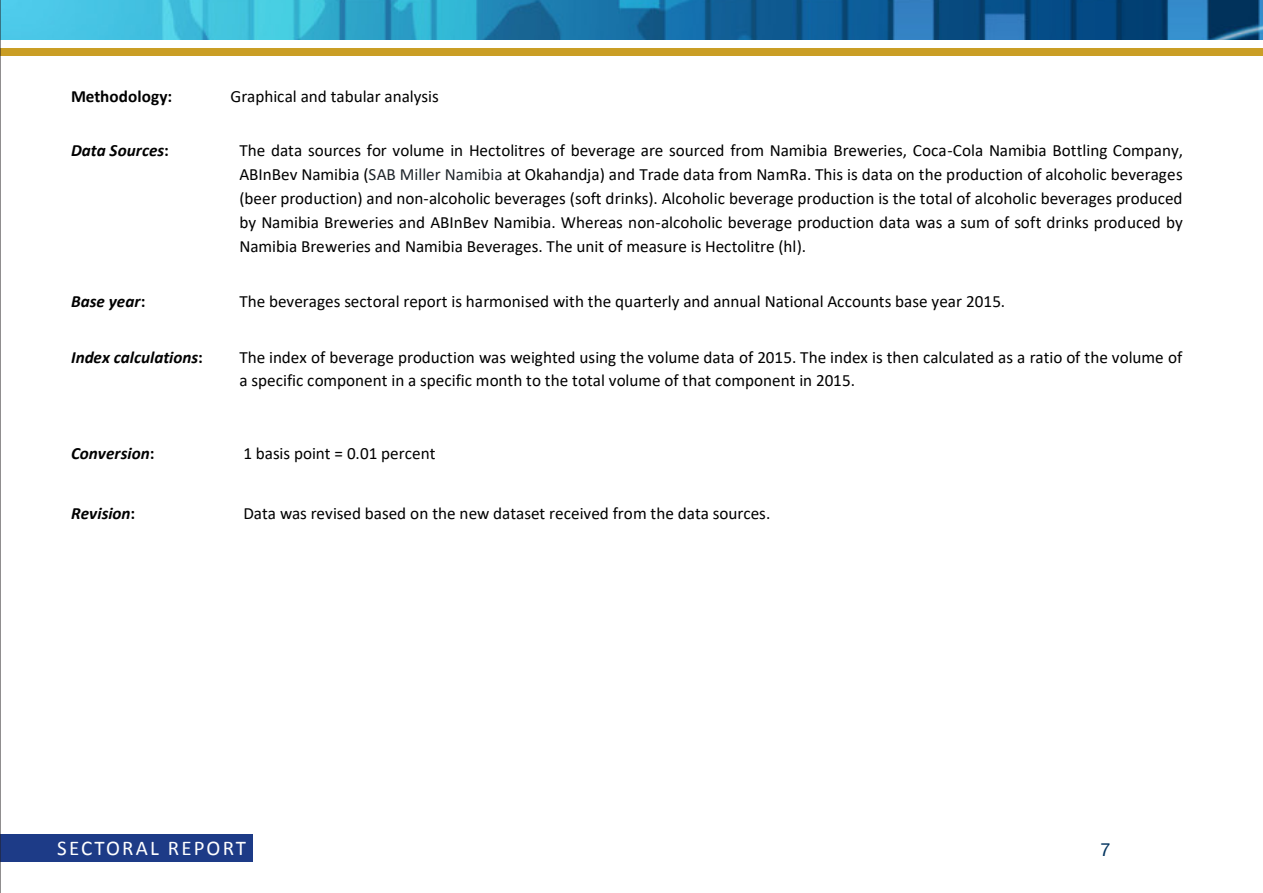
<style>
.page{position:relative;width:1263px;height:893px;background:#fff}
.page>*{position:absolute;margin:0;border:0;box-sizing:border-box;transform-origin:0 0}
.t1{font:21px "Calibri";letter-spacing:.1em;color:#fff}
.t2{font:18px "Helvetica Neue";color:#03345f}
.t3{font:17.1px/24.2px "Calibri";color:#000;text-align:justify}
.t4{font:italic 700 17.1px "Calibri";color:#000}
.t5{font:700 17.1px "Calibri";letter-spacing:.005em;color:#000}
.s1{font-style:normal}
.s2{color:#1e252b}
</style>
<div class="page">
<div style="left:0;top:834px;width:252px;height:27px;background:#1d3b87"></div>
<img style="left:1px;top:0;width:1262px;height:39px">
<div style="left:0;top:49px;width:1263px;height:7px;background:#ca9e25"></div>
<hr style="left:0;top:0;width:1px;height:893px;background:#231f20">
<p class="t5" style="left:71px;top:84px;width:103px">Methodology:</p>
<p class="t3" style="left:231px;top:84px;width:210px">Graphical and tabular analysis</p>
<p class="t4" style="left:71px;top:138px;width:99px">Data Sources<span class="s1">:</span></p>
<p class="t3" style="left:239px;top:138px;width:945px">The data sources for volume in Hectolitres of beverage are sourced from Namibia Breweries, Coca-Cola Namibia Bottling Company, ABInBev Namibia (<span class="s2">SAB Miller Namibia</span> at Okahandja) and Trade data from NamRa. This is data on the production of alcoholic beverages (beer production) and non-alcoholic beverages (soft drinks). Alcoholic beverage production is the total of alcoholic beverages produced by Namibia Breweries and ABInBev Namibia. Whereas non-alcoholic beverage production data was a sum of soft drinks produced by Namibia Breweries and Namibia Beverages. The unit of measure is Hectolitre (hl).</p>
<p class="t4" style="left:71px;top:289px;width:76px">Base year<span class="s1">:</span></p>
<p class="t3" style="left:239px;top:289px;width:767px">The beverages sectoral report is harmonised with the quarterly and annual National Accounts base year 2015.</p>
<p class="t4" style="left:71px;top:345px;width:133px">Index calculations<span class="s1">:</span></p>
<p class="t3" style="left:239px;top:345px;width:944px;line-height:23.4px">The index of beverage production was weighted using the volume data of 2015. The index is then calculated as a ratio of the volume of a specific component in a specific month to the total volume of that component in 2015.</p>
<p class="t4" style="left:71px;top:441px;width:85px">Conversion<span class="s1">:</span></p>
<p class="t3" style="left:243px;top:441px;width:194px">1 basis point = 0.01 percent</p>
<p class="t4" style="left:71px;top:502px;width:66px">Revision<span class="s1">:</span></p>
<p class="t3" style="left:243px;top:501px;width:528px">Data was revised based on the new dataset received from the data sources.</p>
<p class="t1" style="left:57px;top:835px;width:190px">SECTORAL REPORT</p>
<p class="t2" style="left:1100px;top:837px;width:12px">7</p>
</div>
